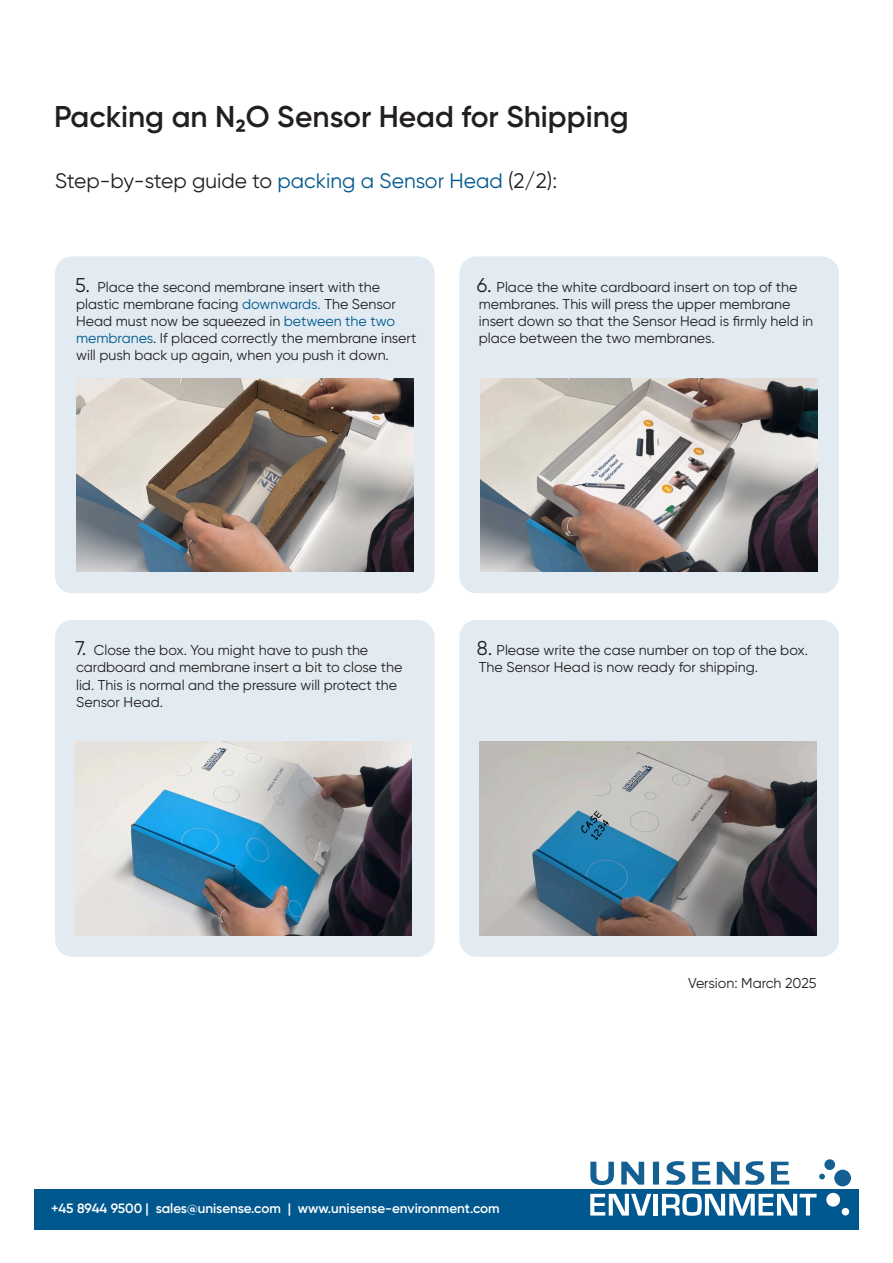
<style>
.page{position:relative;width:893px;height:1263px;background:#fff}
.page>*{position:absolute;margin:0;border:0;box-sizing:border-box;transform-origin:0 0}
.t1{font:600 30px "Gilroy";color:#231f20}
.t2{font:21px "Gilroy";color:#231f20}
.t3{font:19.95px "Gilroy";color:#231f20}
.t4{font:14.25px/17.1px "Gilroy";color:#231f20}
.t5{font:600 13.5px "Gilroy";color:#fff}
.s1{color:#00588e}
</style>
<div class="page">
<div style="left:459px;top:256px;width:380px;height:337px;background:#e1ebf1;border-radius:17px"></div>
<img style="left:481px;top:378px;width:337px;height:194px">
<div style="left:55px;top:620px;width:380px;height:337px;background:#e1ebf1;border-radius:17px"></div>
<img style="left:75px;top:742px;width:337px;height:193px">
<div style="left:459px;top:620px;width:380px;height:337px;background:#e1ebf1;border-radius:17px"></div>
<img style="left:479px;top:742px;width:337px;height:193px">
<div style="left:55px;top:256px;width:380px;height:337px;background:#e1ebf1;border-radius:17px"></div>
<img style="left:76px;top:378px;width:337px;height:194px">
<div style="left:34px;top:1189px;width:824px;height:41px;background:#00588e"></div>
<svg style="left:819px;top:1174px;width:6px;height:5px"></svg>
<div style="left:834px;top:1170px;width:17px;height:16px;background:#146093;border-radius:50%"></div>
<div style="left:824px;top:1159px;width:11px;height:11px;background:#146093;border-radius:50%"></div>
<div style="left:842px;top:1208px;width:7px;height:7px;background:#fff;border-radius:50%"></div>
<div style="left:826px;top:1193px;width:14px;height:13px;background:#fff;border-radius:50%"></div>
<svg style="left:590px;top:1194px;width:61px;height:21px"></svg>
<hr style="left:654px;top:1194px;width:4px;height:21px;background:#fff">
<svg style="left:662px;top:1193px;width:154px;height:23px"></svg>
<svg style="left:621px;top:1161px;width:23px;height:23px"></svg>
<svg style="left:590px;top:1162px;width:24px;height:23px"></svg>
<svg style="left:771px;top:1162px;width:18px;height:22px"></svg>
<svg style="left:692px;top:1162px;width:18px;height:22px"></svg>
<svg style="left:666px;top:1161px;width:19px;height:24px"></svg>
<svg style="left:717px;top:1161px;width:48px;height:24px"></svg>
<svg style="left:653px;top:1161px;width:6px;height:23px"></svg>
<p class="t1" style="left:54px;top:98px;width:576px">Packing an N2O Sensor Head for Shipping</p>
<p class="t2" style="left:55px;top:168px;width:504px">Step-by-step guide to <span class="s1">packing a Sensor Head</span> (2/2):</p>
<p class="t3" style="left:75px;top:272px;width:16px">5.</p>
<p class="t4" style="left:76px;top:278px;width:342px;text-indent:21px">Place the second membrane insert with the plastic membrane facing <span class="s1">downwards.</span> The Sensor Head must now be squeezed in <span class="s1">between the two membranes</span>. If placed correctly the membrane insert will push back up again, when you push it down.</p>
<p class="t3" style="left:477px;top:272px;width:16px">6.</p>
<p class="t4" style="left:479px;top:278px;width:336px;text-indent:18px">Place the white cardboard insert on top of the membranes. This will press the upper membrane insert down so that the Sensor Head is firmly held in place between the two membranes.</p>
<p class="t3" style="left:477px;top:636px;width:17px">8.</p>
<p class="t3" style="left:75px;top:636px;width:13px">7.</p>
<p class="t4" style="left:497px;top:642px;width:313px">Please write the case number on top of the box.</p>
<p class="t4" style="left:479px;top:659px;width:281px">The Sensor Head is now ready for shipping.</p>
<p class="t4" style="left:76px;top:642px;width:328px;text-indent:18px">Close the box. You might have to push the cardboard and membrane insert a bit to close the lid. This is normal and the pressure will protect the Sensor Head.</p>
<p class="t5" style="left:51px;top:1199px;width:450px">+45 8944 9500 | sales@unisense.com | www.unisense-environment.com</p>
<p class="t4" style="left:688px;top:974px;width:130px">Version: March 2025</p>
</div>
